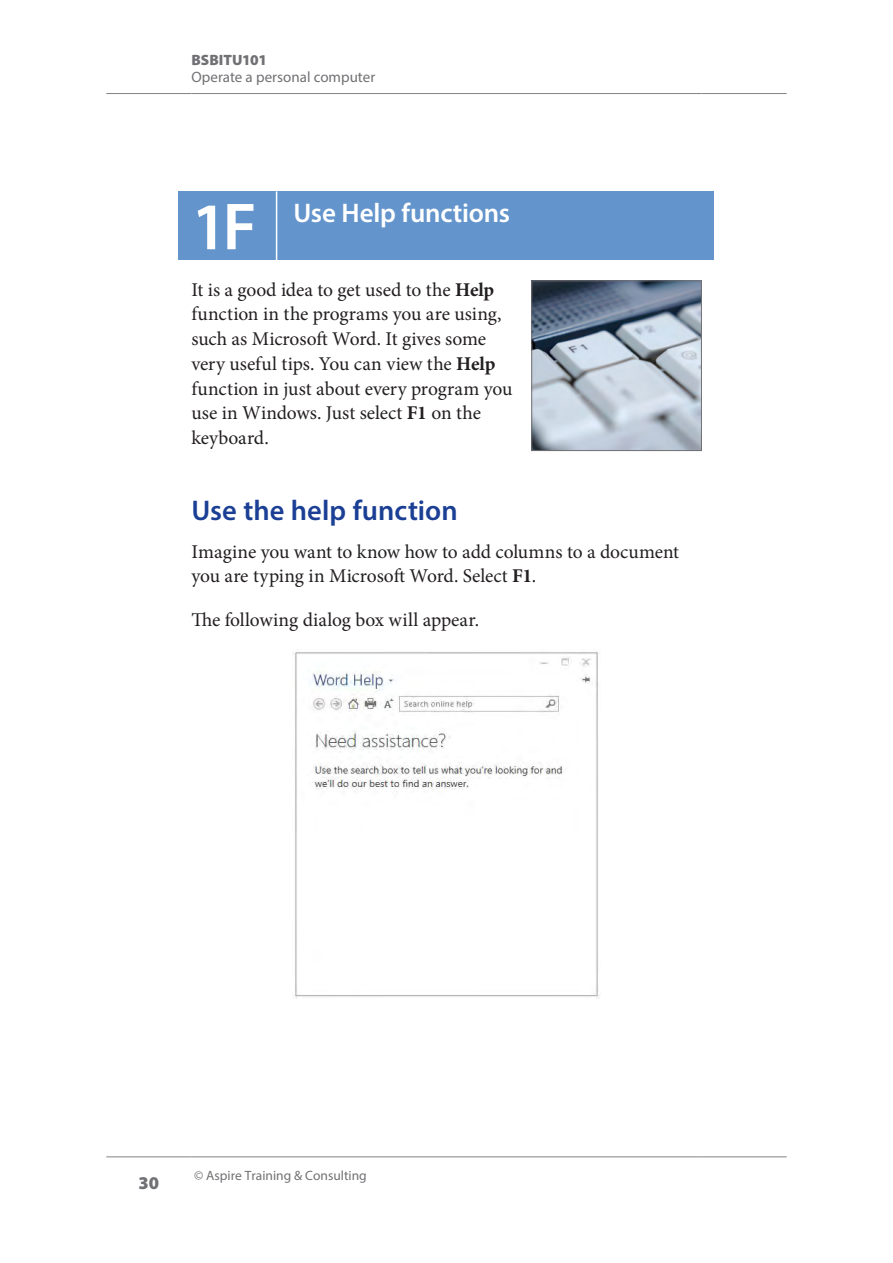
<style>
.page{position:relative;width:893px;height:1263px;background:#fff}
.page>*{position:absolute;margin:0;border:0;box-sizing:border-box;transform-origin:0 0}
.H1-hang{font:600 67.05px "Myriad Pro";color:#fff}
.H2{font:600 28.5px "Myriad Pro";letter-spacing:.005em;color:#1b3f94}
.H1-hang-2{font:600 27px "Myriad Pro";letter-spacing:-.005em;color:#fff}
.t1{font:19.5px/24.8px "Minion Pro";letter-spacing:-.005em;color:#231f20}
.t2{font:900 18px "Myriad Pro";color:#717074}
.t3{font:15px "Myriad Pro";color:#717074}
.t4{font:900 15px "Myriad Pro";color:#717074}
.t5{font:13.5px "Myriad Pro";color:#717074}
.s1{font-weight:700}
</style>
<div class="page">
<hr style="left:106px;top:1156px;width:85px;height:1px;background:#808285">
<hr style="left:191px;top:1156px;width:511px;height:1px;background:#808285">
<hr style="left:702px;top:1156px;width:85px;height:1px;background:#808285">
<hr style="left:106px;top:93px;width:85px;height:1px;background:#808285">
<hr style="left:191px;top:93px;width:511px;height:1px;background:#808285">
<hr style="left:702px;top:93px;width:85px;height:1px;background:#808285">
<img style="left:294px;top:651px;width:305px;height:348px">
<div style="left:179px;top:191px;width:535px;height:69px;background:#6395cc"></div>
<hr style="left:276px;top:191px;width:1px;height:69px;background:#fff">
<img style="left:533px;top:283px;width:167px;height:166px">
<div style="left:531px;top:281px;width:171px;height:170px;border:1px solid #717074"></div>
<p class="t4" style="left:191px;top:52px;width:77px">BSBITU101</p>
<p class="t3" style="left:191px;top:68px;width:185px">Operate a personal computer</p>
<h2 class="H1-hang" style="left:191px;top:184px;width:67px">1F</h2>
<h2 class="H1-hang-2" style="left:293px;top:196px;width:218px">Use Help functions</h2>
<p class="t1" style="left:191px;top:277px;width:323px">It is a good idea to get used to the <span class="s1">Help </span>function in the programs you are using, such as Microsoft Word. It gives some very useful tips. You can view the <span class="s1">Help </span>function in just about every program you use in Windows. Just select <span class="s1">F1</span> on the keyboard.</p>
<h3 class="H2" style="left:191px;top:492px;width:268px">Use the help function</h3>
<p class="t1" style="left:191px;top:539px;width:489px">Imagine you want to know how to add columns to a document you are typing in Microsoft Word. Select <span class="s1">F1</span>.</p>
<p class="t1" style="left:191px;top:608px;width:287px">The following dialog box will appear.</p>
<p class="t2" style="left:139px;top:1173px;width:22px">30</p>
<p class="t5" style="left:194px;top:1167px;width:174px">© Aspire Training &amp; Consulting</p>
</div>
